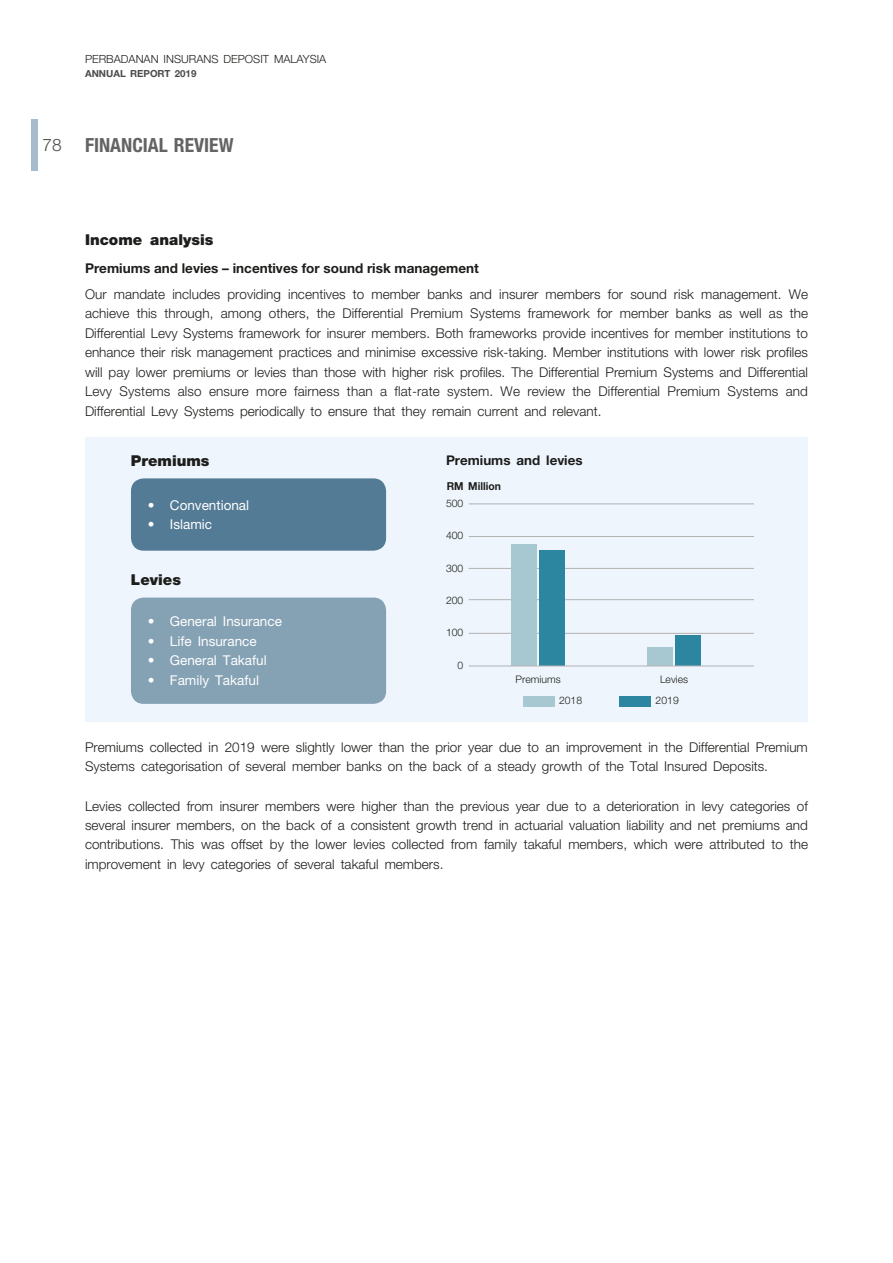
<style>
.page{position:relative;width:893px;height:1263px;background:#fff}
.page>*{position:absolute;margin:0;border:0;box-sizing:border-box;transform-origin:0 0}
.t1{font:700 condensed 19.5px "Helvetica Neue LT Std";color:#646363}
.t2{font:900 15px "Helvetica Neue LT Std";color:#1d1d1b}
.t3{font:300 13.5px/19.5px "Helvetica Neue LT Std";color:#1d1d1b;text-align:justify}
.t4{font:13.5px "Helvetica Neue LT Std";color:#fff}
.t5{font:700 13.5px "Helvetica Neue LT Std";color:#1d1d1b}
.t6{font:700 13.35px "Helvetica Neue LT Std";color:#1d1d1b}
.t7{font:300 11.25px "Helvetica Neue LT Std";color:#1d1d1b}
.t8{font:700 10.95px "Helvetica Neue LT Std";color:#1d1d1b;scale:.95 1}
.t9{font:300 10.35px "Helvetica Neue LT Std";color:#1d1d1b}
.t10{font:700 9.75px "Helvetica Neue LT Std";color:#4a4a49}
.s1{font-weight:300;font-stretch:normal;font-size:17.25px;color:#4a4a49}
</style>
<div class="page">
<div style="left:31px;top:119px;width:7px;height:51px;background:#a6bbcb"></div>
<div style="left:85px;top:437px;width:723px;height:284px;background:#eef5fc"></div>
<div style="left:523px;top:696px;width:31px;height:10px;background:#a7c7d1"></div>
<div style="left:620px;top:696px;width:31px;height:10px;background:#2d869f"></div>
<hr style="left:469px;top:503px;width:285px;height:1px;background:#b3b2b2">
<hr style="left:469px;top:536px;width:285px;height:1px;background:#b3b2b2">
<hr style="left:469px;top:568px;width:285px;height:1px;background:#b3b2b2">
<hr style="left:469px;top:599px;width:285px;height:1px;background:#b3b2b2">
<hr style="left:469px;top:633px;width:285px;height:1px;background:#b3b2b2">
<div style="left:539px;top:551px;width:25px;height:115px;background:#2d869f"></div>
<div style="left:512px;top:545px;width:25px;height:121px;background:#a7c7d1"></div>
<div style="left:675px;top:635px;width:25px;height:31px;background:#2d869f"></div>
<div style="left:648px;top:648px;width:25px;height:18px;background:#a7c7d1"></div>
<hr style="left:469px;top:666px;width:285px;height:1px;background:#b3b2b2">
<div style="left:131px;top:478px;width:255px;height:73px;background:#547b95;border-radius:13px"></div>
<div style="left:131px;top:597px;width:255px;height:107px;background:#85a1b4;border-radius:13px"></div>
<p class="t7" style="left:85px;top:52px;width:243px">PERBADANAN INSURANS DEPOSIT MALAYSIA</p>
<p class="t10" style="left:85px;top:67px;width:113px">ANNUAL REPORT 2019</p>
<h1 class="t1" style="left:43px;top:133px;width:192px"><span class="s1">78</span> FINANCIAL REVIEW</h1>
<p class="t2" style="left:85px;top:230px;width:130px">Income analysis</p>
<p class="t5" style="left:85px;top:260px;width:395px">Premiums and levies – incentives for sound risk management</p>
<p class="t3" style="left:85px;top:284px;width:725px">Our mandate includes providing incentives to member banks and insurer members for sound risk management. We achieve this through, among others, the Differential Premium Systems framework for member banks as well as the Differential Levy Systems framework for insurer members. Both frameworks provide incentives for member institutions to enhance their risk management practices and minimise excessive risk-taking. Member institutions with lower risk profiles will pay lower premiums or levies than those with higher risk profiles. The Differential Premium Systems and Differential Levy Systems also ensure more fairness than a flat-rate system. We review the Differential Premium Systems and Differential Levy Systems periodically to ensure that they remain current and relevant.</p>
<p class="t2" style="left:131px;top:451px;width:80px">Premiums</p>
<p class="t4" style="left:148px;top:497px;width:103px">• Conventional</p>
<p class="t4" style="left:148px;top:516px;width:66px">• Islamic</p>
<p class="t2" style="left:131px;top:570px;width:52px">Levies</p>
<p class="t4" style="left:148px;top:613px;width:136px">• General Insurance</p>
<p class="t4" style="left:148px;top:633px;width:110px">• Life Insurance</p>
<p class="t4" style="left:148px;top:652px;width:120px">• General Takaful</p>
<p class="t4" style="left:148px;top:672px;width:113px">• Family Takaful</p>
<p class="t6" style="left:446px;top:452px;width:138px">Premiums and levies</p>
<p class="t8" style="left:447px;top:479px;width:59px">RM Million</p>
<p class="t9" style="left:446px;top:497px;width:19px">500</p>
<p class="t9" style="left:446px;top:529px;width:19px">400</p>
<p class="t9" style="left:446px;top:562px;width:19px">300</p>
<p class="t9" style="left:446px;top:594px;width:19px">200</p>
<p class="t9" style="left:446px;top:626px;width:19px">100</p>
<p class="t9" style="left:458px;top:659px;width:7px">0</p>
<p class="t9" style="left:516px;top:673px;width:47px">Premiums</p>
<p class="t9" style="left:660px;top:673px;width:30px">Levies</p>
<p class="t9" style="left:559px;top:694px;width:25px">2018</p>
<p class="t9" style="left:656px;top:694px;width:25px">2019</p>
<p class="t3" style="left:85px;top:737px;width:724px">Premiums collected in 2019 were slightly lower than the prior year due to an improvement in the Differential Premium<br>Systems categorisation of several member banks on the back of a steady growth of the Total Insured Deposits.</p>
<p class="t3" style="left:85px;top:796px;width:724px">Levies collected from insurer members were higher than the previous year due to a deterioration in levy categories of several insurer members, on the back of a consistent growth trend in actuarial valuation liability and net premiums and contributions. This was offset by the lower levies collected from family takaful members, which were attributed to the improvement in levy categories of several takaful members.</p>
</div>
